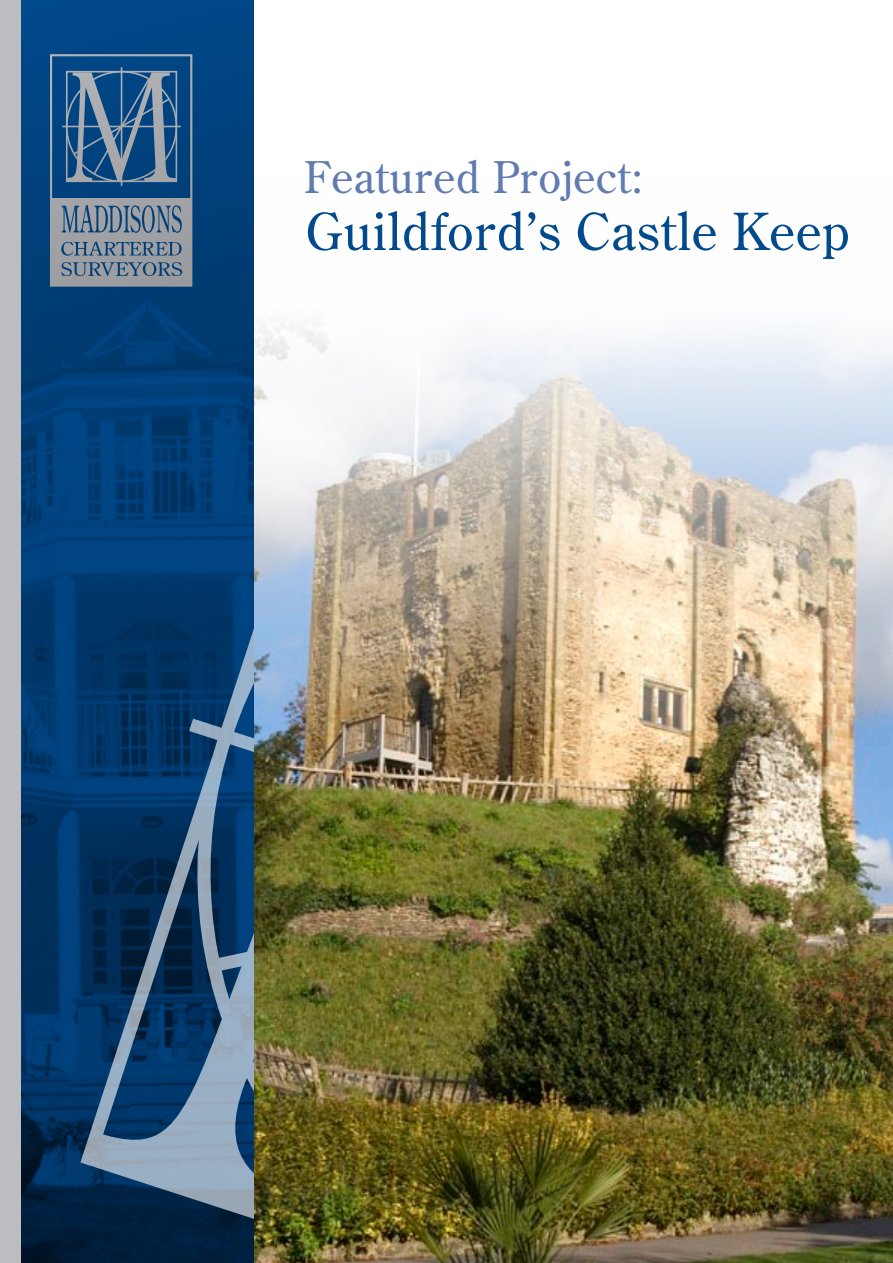
<style>
.page{position:relative;width:893px;height:1263px;background:#fff}
.page>*{position:absolute;margin:0;border:0;box-sizing:border-box;transform-origin:0 0}
.t1{font:51px "Century Old Style";letter-spacing:.02em;color:#004a8d}
.t2{font:49.5px "Century Old Style";letter-spacing:.02em;color:#004a8d}
.t3{font:43.5px "Century Old Style";letter-spacing:.02em;color:#5f7bb0}
</style>
<div class="page">
<img style="left:21px;top:0;width:233px;height:1263px">
<div style="left:0;top:0;width:21px;height:1263px;background:#bcbdc0"></div>
<div style="left:65px;top:291px;width:190px;height:972px;background:#231f20;opacity:.1"></div>
<svg style="left:80px;top:625px;width:5px;height:594px;background:#013464"></svg>
<svg style="left:85px;top:527px;width:170px;height:724px;background:#1f4a73"></svg>
<img style="left:255px;top:323px;width:637px;height:940px">
<p class="t3" style="left:306px;top:134px;width:340px">Featured Project:</p>
<p class="t2" style="left:306px;top:185px;width:529px">Guildford’s Castle Keep</p>
<p class="t3" style="left:304px;top:149px;width:340px">Featured Project:</p>
<p class="t1" style="left:305px;top:199px;width:545px">Guildford’s Castle Keep</p>
</div>
